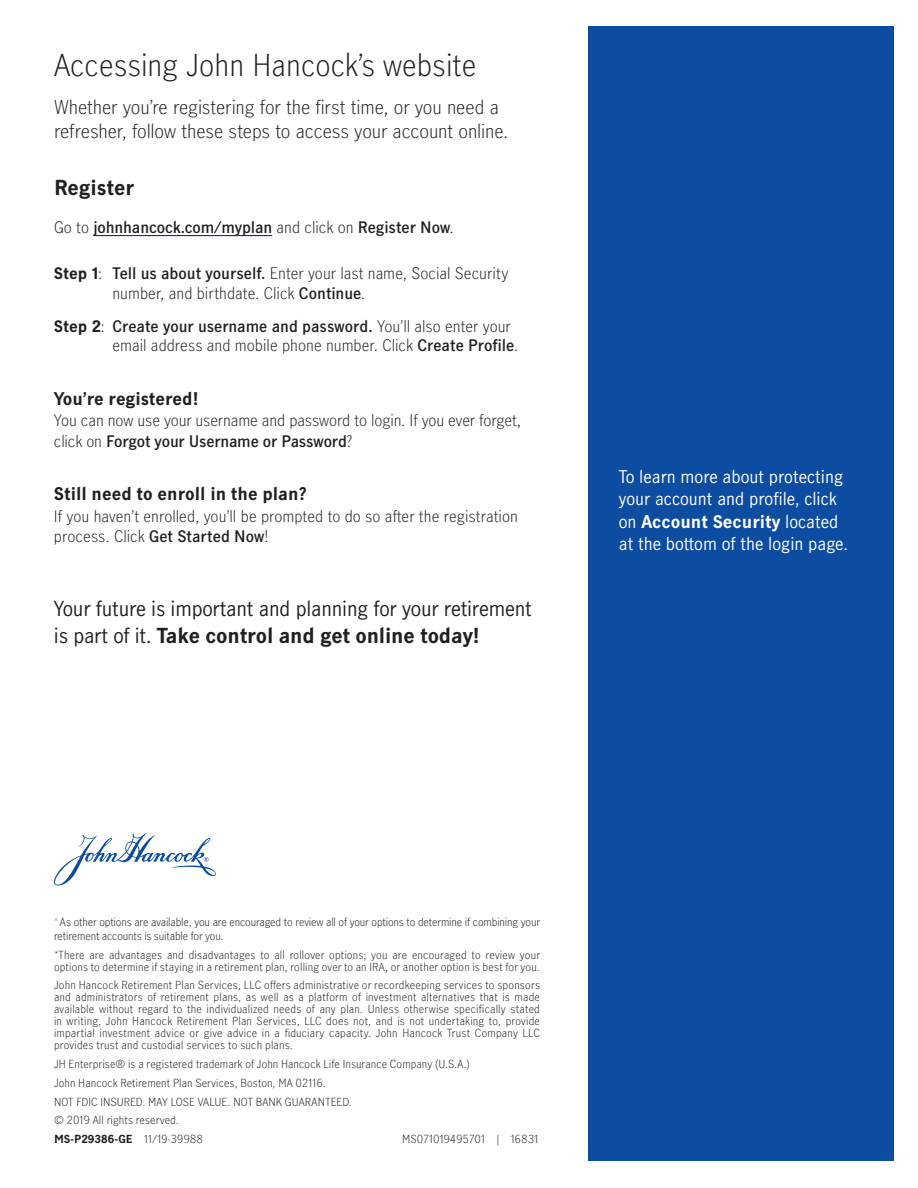
<style>
.page{position:relative;width:918px;height:1188px;background:#fff}
.page>*{position:absolute;margin:0;border:0;box-sizing:border-box;transform-origin:0 0}
.t1{font:300 28.5px "Manulife Sans";color:#231f20}
.t2{font:19.5px/27px "Manulife Sans";letter-spacing:-.01em;color:#231f20}
.t3{font:700 19.5px "Manulife Sans";color:#231f20}
.t4{font:300 18px/24px "Manulife Sans";letter-spacing:-.005em;color:#231f20}
.t5{font:16.5px/22.5px "Manulife Sans";color:#fff}
.t6{font:700 16.5px "Manulife Sans";color:#231f20}
.t7{font:300 15px/19.5px "Manulife Sans";color:#231f20}
.t8{font:600 15px "Manulife JH Sans";letter-spacing:-.01em;color:#231f20}
.t9{font:300 10.5px/12px "Manulife Sans";letter-spacing:.01em;color:#231f20}
.t10{font:300 10.5px/13.5px "Manulife Sans";letter-spacing:-.01em;color:#231f20}
.s1{font-family:"Manulife Sans";font-weight:300}
.s2{font-weight:700}
.s3{font-family:"Manulife JH Sans";font-weight:600}
.s4{font-family:"Manulife Sans";font-weight:700}
</style>
<div class="page">
<hr style="left:93px;top:235px;width:179px;height:1px;background:#0000c1">
<svg style="left:54px;top:833px;width:162px;height:53px"></svg>
<div style="left:588px;top:26px;width:305px;height:1135px;background:#0d4da1"></div>
<h1 class="t1" style="left:54px;top:52px;width:424px">Accessing John Hancock’s website</h1>
<h3 class="t4" style="left:54px;top:96px;width:456px">Whether you’re registering for the first time, or you need a refresher, follow these steps to access your account online.</h3>
<h2 class="t3" style="left:54px;top:179px;width:82px">Register</h2>
<h3 class="t8" style="left:54px;top:221px;width:401px"><span class="s1">Go to</span> johnhancock.com/myplan <span class="s1">and click on</span> Register Now<span class="s1">.</span></h3>
<h3 class="t7" style="left:112px;top:265px;width:397px;text-indent:-58px"><span class="s2">Step 1</span>: <span class="s3">Tell us about yourself.</span> Enter your last name, Social Security number, and birthdate. Click <span class="s3">Continue</span>.</h3>
<h3 class="t8" style="left:54px;top:320px;width:458px"><span class="s4">Step 2</span><span class="s1">:</span> Create your username and password. <span class="s1">You’ll also enter your</span></h3>
<h3 class="t7" style="left:112px;top:337px;width:407px">email address and mobile phone number. Click <span class="s3">Create Profile</span>.</h3>
<h3 class="t6" style="left:54px;top:391px;width:146px">You’re registered!</h3>
<h3 class="t7" style="left:54px;top:412px;width:469px">You can now use your username and password to login. If you ever forget,</h3>
<h3 class="t8" style="left:54px;top:435px;width:300px"><span class="s1">click on</span> Forgot your Username or Password<span class="s1">?</span></h3>
<h3 class="t6" style="left:54px;top:487px;width:254px">Still need to enroll in the plan?</h3>
<h3 class="t7" style="left:54px;top:507px;width:465px;line-height:20.9px">If you haven’t enrolled, you’ll be prompted to do so after the registration process. Click <span class="s3">Get Started Now</span>!</h3>
<h2 class="t2" style="left:54px;top:596px;width:479px">Your future is important and planning for your retirement is part of it. <span class="s2">Take control and get online today!</span></h2>
<h3 class="t5" style="left:619px;top:466px;width:231px">To learn more about protecting your account and profile, click on <span class="s2">Account Security</span> located at the bottom of the login page.</h3>
<p class="t10" style="left:54px;top:916px;width:488px"><sup>^</sup> As other options are available, you are encouraged to review all of your options to determine if combining your retirement accounts is suitable for you.</p>
<p class="t9" style="left:54px;top:949px;width:488px">*There are advantages and disadvantages to all rollover options; you are encouraged to review your options to determine if staying in a retirement plan, rolling over to an IRA, or another option is best for you.</p>
<p class="t9" style="left:54px;top:980px;width:488px;text-align:justify">John Hancock Retirement Plan Services, LLC offers administrative or recordkeeping services to sponsors and administrators of retirement plans, as well as a platform of investment alternatives that is made available without regard to the individualized needs of any plan. Unless otherwise specifically stated in writing, John Hancock Retirement Plan Services, LLC does not, and is not undertaking to, provide impartial investment advice or give advice in a fiduciary capacity. John Hancock Trust Company LLC provides trust and custodial services to such plans.</p>
<p class="t9" style="left:54px;top:1056px;width:417px;line-height:18.8px">JH Enterprise® is a registered trademark of John Hancock Life Insurance Company (U.S.A.)<br>John Hancock Retirement Plan Services, Boston, MA 02116.<br>NOT FDIC INSURED. MAY LOSE VALUE. NOT BANK GUARANTEED.<br>© 2019 All rights reserved.<br><span class="s2">MS-P29386-GE</span> 11/19-39988</p>
<p class="t9" style="left:402px;top:1134px;width:138px">MS071019495701 | 16831</p>
</div>
